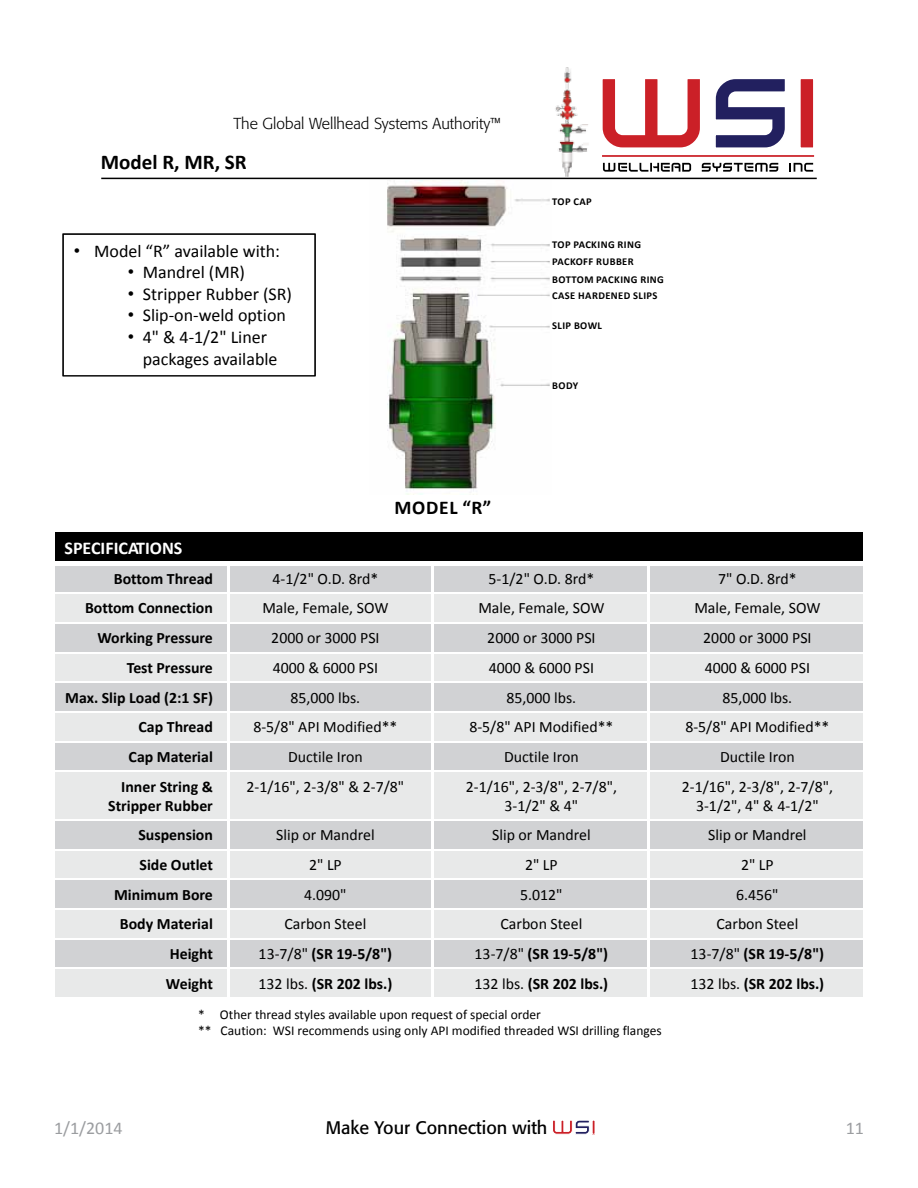
<style>
.page{position:relative;width:918px;height:1188px;background:#fff}
.page>*{position:absolute;margin:0;border:0;box-sizing:border-box;transform-origin:0 0}
.t1{font:700 21px "Calibri";color:#000}
.t2{font:700 19.5px "Calibri";letter-spacing:.04em;color:#000}
.t3{font:18px/21.6px "Calibri";color:#000}
.t4{font:18px "Formata";color:#000}
.t5{font:700 18px "Calibri";color:#fff}
.t6{font:18px "Calibri";color:#9b9da0}
.t7{font:15.9px "Calibri";color:#000}
.t8{font:700 15.9px "Calibri";color:#000}
.t9{font:300 15.75px "Formata";color:#000}
.t10{font:13.5px/16.2px "Calibri";color:#000}
.t11{font:700 10.5px/16.5px "Calibri";letter-spacing:.04em;color:#000}
.s1{font-family:"Arial"}
.s2{font-weight:400}
</style>
<div class="page">
<div style="left:54px;top:531px;width:810px;height:32px;background:#000"></div>
<div style="left:54px;top:563px;width:810px;height:30px;background:#d1d2d4"></div>
<div style="left:54px;top:593px;width:810px;height:30px;background:#e8e9e9"></div>
<div style="left:54px;top:623px;width:810px;height:29px;background:#d1d2d4"></div>
<div style="left:54px;top:652px;width:810px;height:30px;background:#e8e9e9"></div>
<div style="left:54px;top:682px;width:810px;height:30px;background:#d1d2d4"></div>
<div style="left:54px;top:712px;width:810px;height:30px;background:#e8e9e9"></div>
<div style="left:54px;top:742px;width:810px;height:29px;background:#d1d2d4"></div>
<div style="left:54px;top:771px;width:810px;height:49px;background:#e8e9e9"></div>
<div style="left:54px;top:820px;width:810px;height:30px;background:#d1d2d4"></div>
<div style="left:54px;top:850px;width:810px;height:29px;background:#e8e9e9"></div>
<div style="left:54px;top:879px;width:810px;height:30px;background:#d1d2d4"></div>
<div style="left:54px;top:909px;width:810px;height:30px;background:#e8e9e9"></div>
<div style="left:54px;top:939px;width:810px;height:29px;background:#d1d2d4"></div>
<div style="left:54px;top:968px;width:810px;height:30px;background:#e8e9e9"></div>
<hr style="left:647px;top:561px;width:3px;height:438px;background:#fff">
<div style="left:53px;top:561px;width:812px;height:5px;background:#fff"></div>
<hr style="left:53px;top:592px;width:812px;height:2px;background:#fff">
<hr style="left:53px;top:622px;width:812px;height:2px;background:#fff">
<hr style="left:53px;top:652px;width:812px;height:1px;background:#fff">
<hr style="left:53px;top:681px;width:812px;height:2px;background:#fff">
<hr style="left:53px;top:711px;width:812px;height:2px;background:#fff">
<hr style="left:53px;top:741px;width:812px;height:1px;background:#fff">
<hr style="left:53px;top:771px;width:812px;height:1px;background:#fff">
<hr style="left:53px;top:819px;width:812px;height:2px;background:#fff">
<hr style="left:53px;top:849px;width:812px;height:1px;background:#fff">
<hr style="left:53px;top:879px;width:812px;height:1px;background:#fff">
<hr style="left:53px;top:908px;width:812px;height:2px;background:#fff">
<hr style="left:53px;top:938px;width:812px;height:2px;background:#fff">
<hr style="left:53px;top:968px;width:812px;height:1px;background:#fff">
<hr style="left:53px;top:530px;width:2px;height:469px;background:#fff">
<hr style="left:863px;top:530px;width:2px;height:469px;background:#fff">
<hr style="left:53px;top:530px;width:812px;height:2px;background:#fff">
<hr style="left:53px;top:997px;width:812px;height:2px;background:#fff">
<svg style="left:62px;top:233px;width:254px;height:144px"></svg>
<img style="left:387px;top:180px;width:163px;height:315px">
<hr style="left:431px;top:561px;width:3px;height:438px;background:#fff">
<hr style="left:227px;top:561px;width:3px;height:438px;background:#fff">
<hr style="left:101px;top:178px;width:716px;height:1px;background:#000">
<img style="left:555px;top:67px;width:34px;height:110px">
<svg style="left:602px;top:79px;width:98px;height:69px"></svg>
<svg style="left:715px;top:79px;width:70px;height:69px"></svg>
<div style="left:800px;top:78px;width:14px;height:70px;background:#cb2027"></div>
<div style="left:799px;top:77px;width:16px;height:72px;border:2px solid #fff"></div>
<svg style="left:603px;top:163px;width:88px;height:9px"></svg>
<svg style="left:702px;top:163px;width:76px;height:9px"></svg>
<svg style="left:789px;top:163px;width:24px;height:9px"></svg>
<hr style="left:602px;top:155px;width:212px;height:2px;background:#cb2027">
<svg style="left:552px;top:1120px;width:38px;height:15px"></svg>
<p class="t9" style="left:234px;top:114px;width:269px">The Global Wellhead Systems Authority™</p>
<h1 class="t1" style="left:101px;top:149px;width:147px">Model R, MR, SR</h1>
<p class="t3" style="left:74px;top:240px;width:208px"><span class="s1">•</span> Model “R” available with:</p>
<p class="t3" style="left:128px;top:261px;width:119px"><span class="s1">•</span> Mandrel (MR)</p>
<p class="t3" style="left:128px;top:283px;width:166px"><span class="s1">•</span> Stripper Rubber (SR)</p>
<p class="t3" style="left:128px;top:305px;width:160px"><span class="s1">•</span> Slip-on-weld option</p>
<p class="t3" style="left:143px;top:326px;width:136px;text-indent:-15px"><span class="s1">•</span> 4" &amp; 4-1/2" Liner packages available</p>
<p class="t2" style="left:395px;top:495px;width:98px">MODEL “R”</p>
<p class="t11" style="left:552px;top:193px;width:41px">TOP CAP</p>
<p class="t11" style="left:552px;top:236px;width:90px">TOP PACKING RING<br>PACKOFF RUBBER</p>
<p class="t11" style="left:552px;top:271px;width:113px">BoTTOM PACKING RING<br>CASE HARDENED SLIPS</p>
<p class="t11" style="left:552px;top:317px;width:51px">SLIP BOWL</p>
<p class="t11" style="left:552px;top:377px;width:28px">BODy</p>
<p class="t5" style="left:64px;top:536px;width:119px">SPECIFICATIONS</p>
<p class="t8" style="left:114px;top:568px;width:101px">Bottom Thread</p>
<p class="t7" style="left:273px;top:568px;width:107px">4-1/2" O.D. 8rd*</p>
<p class="t7" style="left:489px;top:568px;width:107px">5-1/2" O.D. 8rd*</p>
<p class="t7" style="left:718px;top:568px;width:80px">7" O.D. 8rd*</p>
<p class="t8" style="left:85px;top:598px;width:129px">Bottom Connection</p>
<p class="t7" style="left:262px;top:598px;width:128px">Male, Female, SOW</p>
<p class="t7" style="left:478px;top:598px;width:128px">Male, Female, SOW</p>
<p class="t7" style="left:694px;top:598px;width:128px">Male, Female, SOW</p>
<p class="t8" style="left:98px;top:628px;width:117px">Working Pressure</p>
<p class="t7" style="left:271px;top:628px;width:110px">2000 or 3000 PSI</p>
<p class="t7" style="left:487px;top:628px;width:110px">2000 or 3000 PSI</p>
<p class="t7" style="left:703px;top:628px;width:110px">2000 or 3000 PSI</p>
<p class="t8" style="left:127px;top:657px;width:88px">Test Pressure</p>
<p class="t7" style="left:273px;top:658px;width:107px">4000 &amp; 6000 PSI</p>
<p class="t7" style="left:489px;top:658px;width:107px">4000 &amp; 6000 PSI</p>
<p class="t7" style="left:705px;top:658px;width:107px">4000 &amp; 6000 PSI</p>
<p class="t8" style="left:65px;top:687px;width:149px">Max. Slip Load (2:1 SF)</p>
<p class="t7" style="left:291px;top:687px;width:71px">85,000 lbs.</p>
<p class="t7" style="left:507px;top:687px;width:71px">85,000 lbs.</p>
<p class="t7" style="left:723px;top:687px;width:71px">85,000 lbs.</p>
<p class="t8" style="left:139px;top:717px;width:76px">Cap Thread</p>
<p class="t7" style="left:253px;top:717px;width:146px">8-5/8" API Modified**</p>
<p class="t7" style="left:469px;top:717px;width:146px">8-5/8" API Modified**</p>
<p class="t7" style="left:685px;top:717px;width:146px">8-5/8" API Modified**</p>
<p class="t8" style="left:129px;top:747px;width:86px">Cap Material</p>
<p class="t7" style="left:288px;top:747px;width:76px">Ductile Iron</p>
<p class="t7" style="left:504px;top:747px;width:76px">Ductile Iron</p>
<p class="t7" style="left:720px;top:747px;width:76px">Ductile Iron</p>
<p class="t8" style="left:121px;top:776px;width:93px">Inner String &amp;</p>
<p class="t7" style="left:247px;top:776px;width:159px">2-1/16", 2-3/8" &amp; 2-7/8"</p>
<p class="t7" style="left:466px;top:776px;width:153px">2-1/16", 2-3/8", 2-7/8",</p>
<p class="t7" style="left:682px;top:776px;width:153px">2-1/16", 2-3/8", 2-7/8",</p>
<p class="t8" style="left:108px;top:795px;width:106px">Stripper Rubber</p>
<p class="t7" style="left:505px;top:795px;width:75px">3-1/2" &amp; 4"</p>
<p class="t7" style="left:696px;top:795px;width:124px">3-1/2", 4" &amp; 4-1/2"</p>
<p class="t8" style="left:138px;top:825px;width:76px">Suspension</p>
<p class="t7" style="left:276px;top:825px;width:100px">Slip or Mandrel</p>
<p class="t7" style="left:492px;top:825px;width:100px">Slip or Mandrel</p>
<p class="t7" style="left:708px;top:825px;width:100px">Slip or Mandrel</p>
<p class="t8" style="left:140px;top:855px;width:75px">Side Outlet</p>
<p class="t7" style="left:309px;top:855px;width:34px">2" LP</p>
<p class="t7" style="left:525px;top:855px;width:34px">2" LP</p>
<p class="t7" style="left:741px;top:855px;width:34px">2" LP</p>
<p class="t8" style="left:114px;top:884px;width:100px">Minimum Bore</p>
<p class="t7" style="left:304px;top:884px;width:44px">4.090"</p>
<p class="t7" style="left:520px;top:884px;width:44px">5.012"</p>
<p class="t7" style="left:736px;top:884px;width:44px">6.456"</p>
<p class="t8" style="left:120px;top:914px;width:94px">Body Material</p>
<p class="t7" style="left:284px;top:914px;width:83px">Carbon Steel</p>
<p class="t7" style="left:500px;top:914px;width:83px">Carbon Steel</p>
<p class="t7" style="left:716px;top:914px;width:83px">Carbon Steel</p>
<p class="t8" style="left:170px;top:944px;width:45px">Height</p>
<p class="t8" style="left:259px;top:944px;width:135px"><span class="s2">13-7/8"</span> (SR 19-5/8")</p>
<p class="t8" style="left:475px;top:944px;width:135px"><span class="s2">13-7/8"</span> (SR 19-5/8")</p>
<p class="t8" style="left:691px;top:944px;width:135px"><span class="s2">13-7/8"</span> (SR 19-5/8")</p>
<p class="t8" style="left:166px;top:973px;width:49px">Weight</p>
<p class="t8" style="left:259px;top:973px;width:135px"><span class="s2">132 lbs.</span> (SR 202 lbs.)</p>
<p class="t8" style="left:475px;top:973px;width:135px"><span class="s2">132 lbs.</span> (SR 202 lbs.)</p>
<p class="t8" style="left:691px;top:973px;width:135px"><span class="s2">132 lbs.</span> (SR 202 lbs.)</p>
<p class="t10" style="left:198px;top:1006px;width:465px">* Other thread styles available upon request of special order<br>** Caution: WSI recommends using only API modified threaded WSI drilling flanges</p>
<p class="t6" style="left:54px;top:1117px;width:70px">1/1/2014</p>
<p class="t4" style="left:326px;top:1117px;width:223px">Make Your Connection with</p>
<p class="t6" style="left:846px;top:1117px;width:20px">11</p>
</div>
